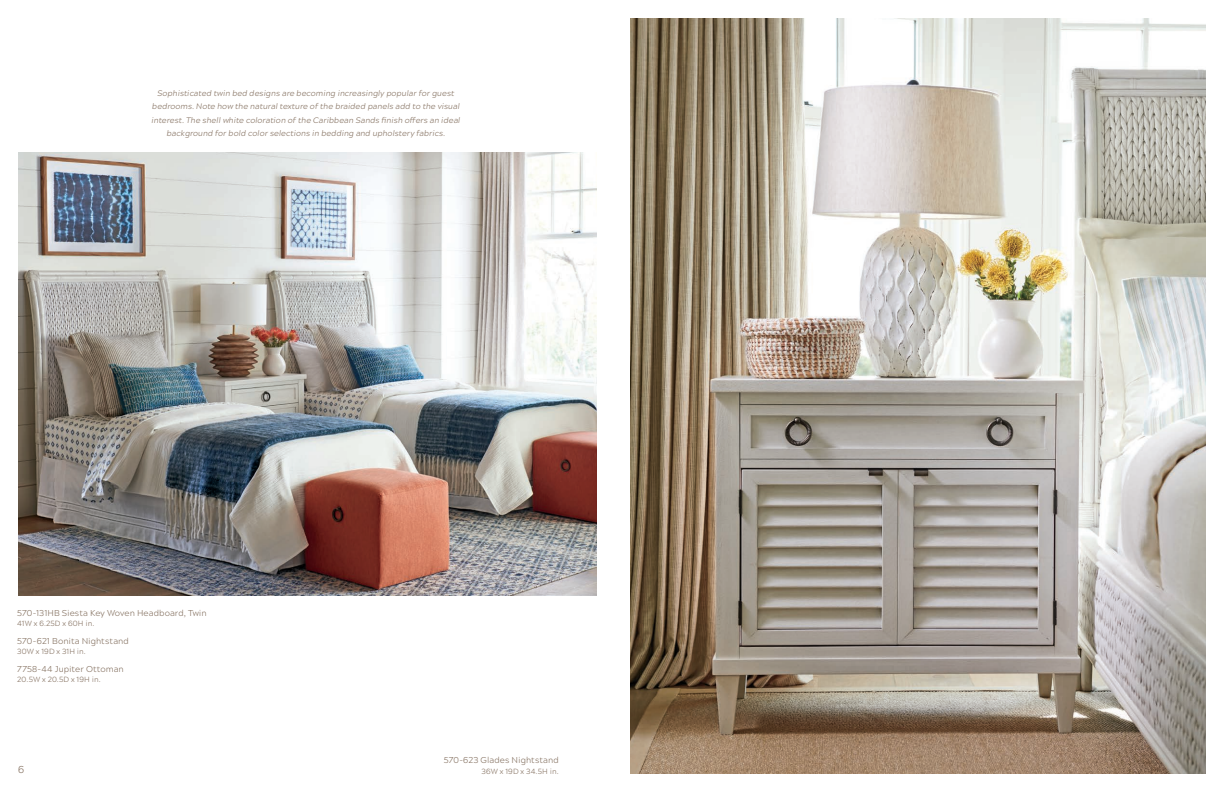
<style>
.page{position:relative;width:1224px;height:792px;background:#fff}
.page>*{position:absolute;margin:0;border:0;box-sizing:border-box;transform-origin:0 0}
.t1{font:300 10px "Acherus Grotesque";color:#826e5d}
.Ocean_B_Viz_Index_He{font:300 8.5px "Acherus Grotesque";letter-spacing:.005em;color:#826e5d}
.Ocean_B_Italic_Descr{font:italic 300 8px/13.5px "Acherus Grotesque";letter-spacing:.005em;color:#826e5d;text-align:center}
.Ocean_B_1st_Line_Bod{font:300 7.5px "Acherus Grotesque";letter-spacing:.015em;color:#826e5d}
</style>
<div class="page">
<img style="left:630px;top:18px;width:576px;height:756px">
<img style="left:18px;top:153px;width:578px;height:442px">
<p class="Ocean_B_Italic_Descr" style="left:152px;top:86px;width:310px">Sophisticated twin bed designs are becoming increasingly popular for guest bedrooms. Note how the natural texture of the braided panels add to the visual interest. The shell white coloration of the Caribbean Sands finish offers an ideal background for bold color selections in bedding and upholstery fabrics.</p>
<p class="Ocean_B_Viz_Index_He" style="left:17px;top:605px;width:191px">570-131HB Siesta Key Woven Headboard, Twin</p>
<p class="Ocean_B_1st_Line_Bod" style="left:17px;top:617px;width:79px">41W x 6.25D x 60H in.</p>
<p class="Ocean_B_Viz_Index_He" style="left:17px;top:633px;width:113px">570-621 Bonita Nightstand</p>
<p class="Ocean_B_1st_Line_Bod" style="left:17px;top:645px;width:70px">30W x 19D x 31H in.</p>
<p class="Ocean_B_Viz_Index_He" style="left:17px;top:661px;width:108px">7758-44 Jupiter Ottoman</p>
<p class="Ocean_B_1st_Line_Bod" style="left:17px;top:673px;width:85px">20.5W x 20.5D x 19H in.</p>
<p class="Ocean_B_Viz_Index_He" style="left:444px;top:753px;width:116px">570-623 Glades Nightstand</p>
<p class="t1" style="left:18px;top:761px;width:8px">6</p>
<p class="Ocean_B_1st_Line_Bod" style="left:482px;top:765px;width:79px">36W x 19D x 34.5H in.</p>
</div>
